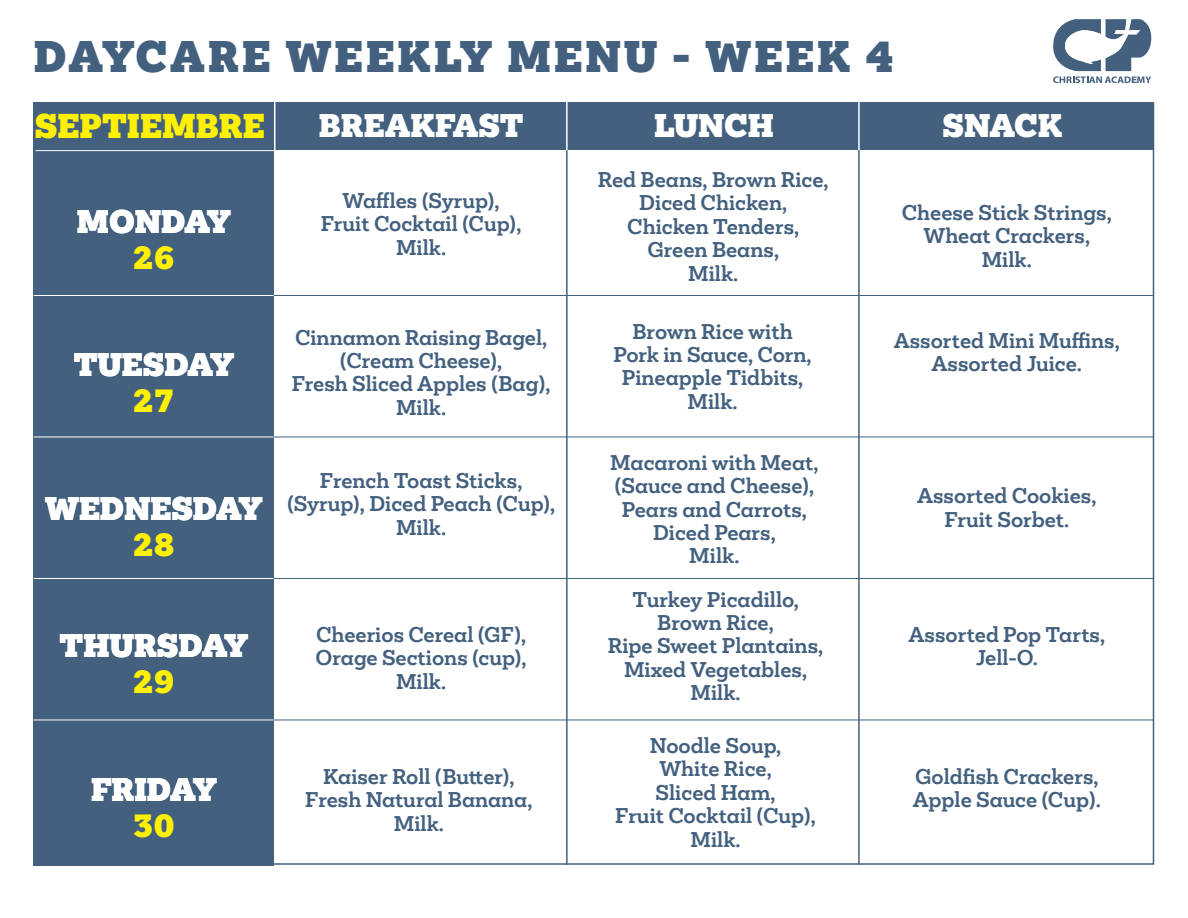
<style>
.page{position:relative;width:1188px;height:918px;background:#fff}
.page>*{position:absolute;margin:0;border:0;box-sizing:border-box;transform-origin:0 0}
.t1{font:900 40.5px "Mokoko";letter-spacing:.08em;color:#43607f}
.t2{font:900 31.5px "Mokoko";color:#fff101}
.t3{font:900 30px/36px "Mokoko";color:#fff;text-align:center}
.t4{font:700 19.5px/23.4px "Mokoko";color:#43607f;text-align:center}
.s1{color:#fff101}
</style>
<div class="page">
<div style="left:34px;top:103px;width:1120px;height:47px;background:#43607f"></div>
<div style="left:34px;top:103px;width:240px;height:763px;background:#43607f"></div>
<svg style="left:1053px;top:19px;width:98px;height:64px"></svg>
<hr style="left:34px;top:295px;width:240px;height:1px;background:#fff">
<hr style="left:36px;top:150px;width:240px;height:1px;background:#fff">
<hr style="left:34px;top:437px;width:240px;height:1px;background:#fff">
<hr style="left:34px;top:578px;width:240px;height:1px;background:#fff">
<hr style="left:34px;top:720px;width:240px;height:1px;background:#fff">
<hr style="left:274px;top:295px;width:880px;height:1px;background:#43607f">
<hr style="left:274px;top:437px;width:880px;height:1px;background:#43607f">
<hr style="left:274px;top:578px;width:880px;height:1px;background:#43607f">
<hr style="left:274px;top:720px;width:880px;height:1px;background:#43607f">
<hr style="left:274px;top:98px;width:1px;height:60px;background:#fff">
<hr style="left:566px;top:98px;width:2px;height:60px;background:#fff">
<hr style="left:858px;top:98px;width:2px;height:60px;background:#fff">
<hr style="left:566px;top:150px;width:2px;height:715px;background:#43607f">
<hr style="left:858px;top:150px;width:2px;height:715px;background:#43607f">
<p class="t1" style="left:34px;top:30px;width:861px">DAYCARE WEEKLY MENU - WEEK 4</p>
<p class="t2" style="left:35px;top:105px;width:231px">SEPTIEMBRE</p>
<p class="t3" style="left:77px;top:204px;width:155px">MONDAY<br><span class="s1">26</span></p>
<p class="t3" style="left:74px;top:347px;width:162px">TUESDAY<br><span class="s1">27</span></p>
<p class="t3" style="left:45px;top:491px;width:219px">WEDNESDAY<br><span class="s1">28</span></p>
<p class="t3" style="left:60px;top:629px;width:190px">THURSDAY<br><span class="s1">29</span></p>
<p class="t3" style="left:91px;top:773px;width:127px">FRIDAY<br><span class="s1">30</span></p>
<h3 class="t3" style="left:319px;top:108px;width:206px">BREAKFAST</h3>
<h3 class="t3" style="left:654px;top:108px;width:121px">LUNCH</h3>
<h3 class="t3" style="left:943px;top:108px;width:121px">SNACK</h3>
<p class="t4" style="left:321px;top:189px;width:202px">Waffles (Syrup),<br>Fruit Cocktail (Cup),<br>Milk.</p>
<p class="t4" style="left:295px;top:326px;width:254px">Cinnamon Raising Bagel, (Cream Cheese),</p>
<p class="t4" style="left:292px;top:372px;width:260px">Fresh Sliced Apples (Bag),<br>Milk.</p>
<p class="t4" style="left:287px;top:469px;width:270px">French Toast Sticks, (Syrup), Diced Peach (Cup),</p>
<p class="t4" style="left:396px;top:516px;width:52px">Milk.</p>
<p class="t4" style="left:316px;top:623px;width:213px">Cheerios Cereal (GF),<br>Orage Sections (cup),<br>Milk.</p>
<p class="t4" style="left:305px;top:765px;width:229px">Kaiser Roll (Butter),<br>Fresh Natural Banana,</p>
<p class="t4" style="left:394px;top:812px;width:52px">Milk.</p>
<p class="t4" style="left:598px;top:168px;width:232px">Red Beans, Brown Rice,<br>Diced Chicken,<br>Chicken Tenders,<br>Green Beans,<br>Milk.</p>
<p class="t4" style="left:613px;top:320px;width:200px">Brown Rice with<br>Pork in Sauce, Corn,<br>Pineapple Tidbits,</p>
<p class="t4" style="left:687px;top:390px;width:52px">Milk.</p>
<p class="t4" style="left:610px;top:451px;width:210px">Macaroni with Meat,</p>
<p class="t4" style="left:615px;top:474px;width:201px">(Sauce and Cheese),<br>Pears and Carrots,</p>
<p class="t4" style="left:653px;top:521px;width:124px">Diced Pears,<br>Milk.</p>
<p class="t4" style="left:608px;top:588px;width:217px">Turkey Picadillo,<br>Brown Rice,<br>Ripe Sweet Plantains,<br>Mixed Vegetables,</p>
<p class="t4" style="left:690px;top:681px;width:52px">Milk.</p>
<p class="t4" style="left:650px;top:734px;width:133px">Noodle Soup,</p>
<p class="t4" style="left:659px;top:757px;width:114px">White Rice,</p>
<p class="t4" style="left:656px;top:781px;width:121px">Sliced Ham,</p>
<p class="t4" style="left:615px;top:804px;width:202px">Fruit Cocktail (Cup),<br>Milk.</p>
<p class="t4" style="left:902px;top:201px;width:211px">Cheese Stick Strings,<br>Wheat Crackers,</p>
<p class="t4" style="left:982px;top:248px;width:52px">Milk.</p>
<p class="t4" style="left:894px;top:329px;width:228px">Assorted Mini Muffins,<br>Assorted Juice.</p>
<p class="t4" style="left:917px;top:485px;width:181px">Assorted Cookies,</p>
<p class="t4" style="left:944px;top:508px;width:126px">Fruit Sorbet.</p>
<p class="t4" style="left:909px;top:623px;width:198px">Assorted Pop Tarts,<br>Jell-O.</p>
<p class="t4" style="left:915px;top:765px;width:185px">Goldfish Crackers,</p>
<p class="t4" style="left:913px;top:788px;width:189px">Apple Sauce (Cup).</p>
</div>
